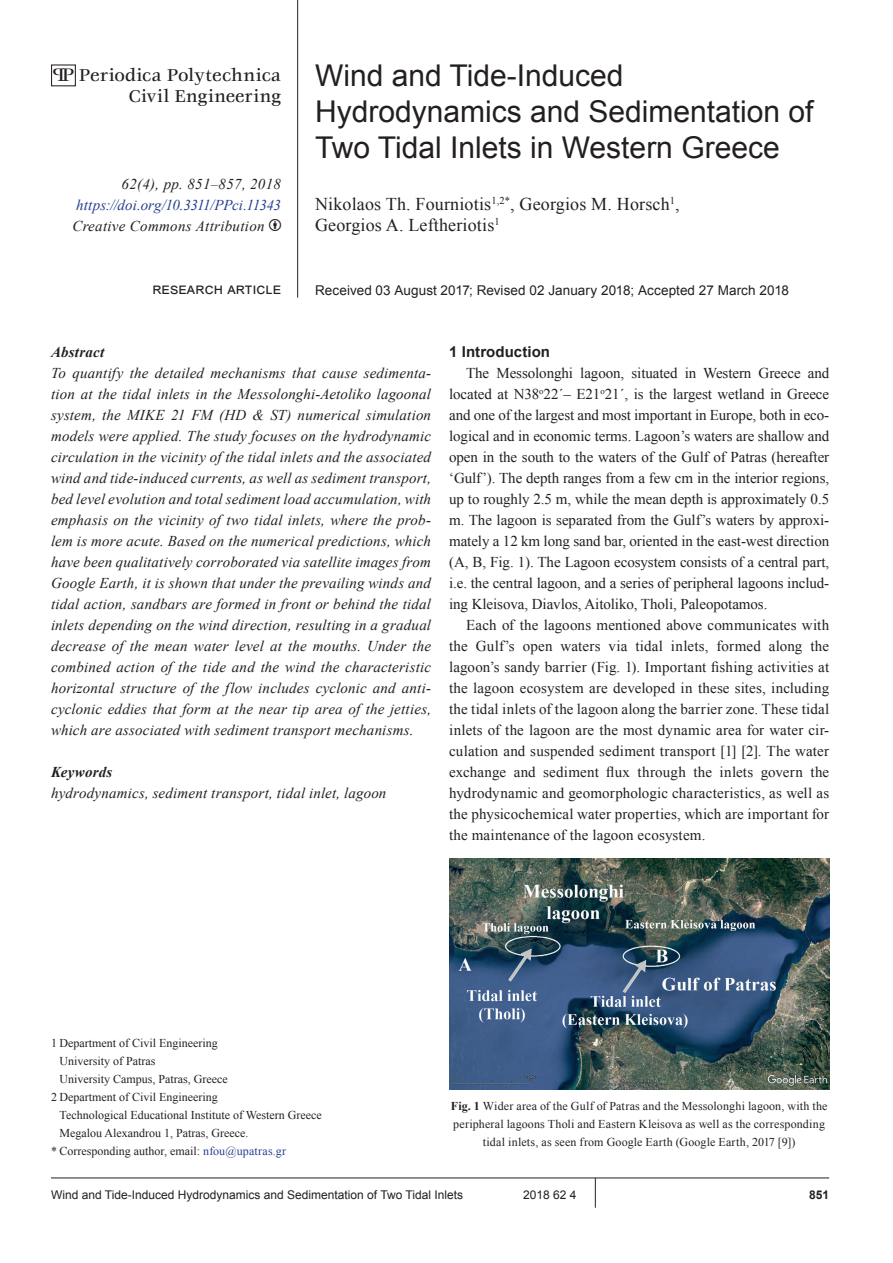
<style>
.page{position:relative;width:893px;height:1263px;background:#fff}
.page>*{position:absolute;margin:0;border:0;box-sizing:border-box;transform-origin:0 0}
.t1{font:30px/36px "Arial";color:#231f20}
.t2{font:500 18.9px "Veljovic";letter-spacing:.005em;color:#231f20}
.t3{font:500 18.9px "Veljovic";letter-spacing:.005em;color:#231f20;scale:.95 1}
.t4{font:18px/21px "Times New Roman";letter-spacing:.01em;color:#231f20}
.t5{font:15px/21px "Times New Roman";letter-spacing:-.005em;color:#231f20;text-align:justify}
.t6{font:italic 15px/21px "Times New Roman";letter-spacing:.015em;color:#231f20;text-align:justify}
.t7{font:italic 15px "Times New Roman";letter-spacing:-.02em;color:#253f8e}
.t8{font:italic 700 15px "Times New Roman";letter-spacing:.015em;color:#231f20}
.t9{font:15px "Arial";letter-spacing:.01em;color:#231f20}
.t10{font:700 15px "Arial";letter-spacing:.005em;color:#231f20}
.t11{font:13.5px "Arial";letter-spacing:.005em;color:#231f20}
.t12{font:12px/18px "Times New Roman";color:#231f20;text-align:center}
.t13{font:12px "Arial";color:#231f20}
.t14{font:700 12px "Arial";color:#231f20}
.s1{font-size:19.95px}
.s2{color:#253f8e}
.s3{font-weight:700}
</style>
<div class="page">
<hr style="left:51px;top:1177px;width:778px;height:1px;background:#231f20">
<hr style="left:595px;top:1178px;width:1px;height:30px;background:#231f20">
<hr style="left:297px;top:0;width:1px;height:298px;background:#231f20">
<div style="left:51px;top:64px;width:25px;height:22px;border:1px solid #231f20"></div>
<img style="left:449px;top:859px;width:380px;height:230px">
<p class="t2" style="left:62px;top:65px;width:221px"><span class="s1">P</span> Periodica Polytechnica</p>
<p class="t3" style="left:129px;top:86px;width:162px">Civil Engineering</p>
<p class="t6" style="left:122px;top:173px;width:161px">62(4), pp. 851–857, 2018</p>
<p class="t7" style="left:76px;top:195px;width:206px">https://doi.org/10.3311/PPci.11343</p>
<p class="t6" style="left:72px;top:215px;width:194px">Creative Commons Attribution</p>
<p class="t9" style="left:152px;top:278px;width:130px">research article</p>
<h1 class="t1" style="left:315px;top:57px;width:500px">Wind and Tide-Induced<br>Hydrodynamics and Sedimentation of<br>Two Tidal Inlets in Western Greece</h1>
<p class="t4" style="left:315px;top:193px;width:366px">Nikolaos Th. Fourniotis<sup>1,2*</sup>, Georgios M. Horsch<sup>1</sup>,<br>Georgios A. Leftheriotis<sup>1</sup></p>
<p class="t11" style="left:315px;top:281px;width:475px">Received 03 August 2017; Revised 02 January 2018; Accepted 27 March 2018</p>
<p class="t8" style="left:51px;top:342px;width:55px">Abstract</p>
<p class="t6" style="left:51px;top:362px;width:382px">To quantify the detailed mechanisms that cause sedimenta&shy;tion at the tidal inlets in the Messolonghi-Aetoliko lagoonal system, the MIKE 21 FM (HD &amp; ST) numerical simulation models were applied. The study focuses on the hydrodynamic circulation in the vicinity of the tidal inlets and the associated wind and tide-induced currents, as well as sediment transport, bed level evolution and total sediment load accumulation, with emphasis on the vicinity of two tidal inlets, where the prob&shy;lem is more acute. Based on the numerical predictions, which have been qualitatively corroborated via satellite images from Google Earth, it is shown that under the prevailing winds and tidal action, sandbars are formed in front or behind the tidal inlets depending on the wind direction, resulting in a gradual decrease of the mean water level at the mouths. Under the combined action of the tide and the wind the characteristic horizontal structure of the flow includes cyclonic and anti&shy;cyclonic eddies that form at the near tip area of the jetties, which are associated with sediment transport mechanisms.</p>
<p class="t8" style="left:51px;top:762px;width:63px">Keywords</p>
<p class="t6" style="left:51px;top:782px;width:337px">hydrodynamics, sediment transport, tidal inlet, lagoon</p>
<p class="t10" style="left:449px;top:341px;width:102px">1 Introduction</p>
<p class="t5" style="left:449px;top:362px;width:382px;text-indent:17px">The Messolonghi lagoon, situated in Western Greece and located at N38<sup>o</sup>22΄– E21<sup>o</sup>21΄, is the largest wetland in Greece and one of the largest and most important in Europe, both in eco&shy;logical and in economic terms. Lagoon’s waters are shallow and open in the south to the waters of the Gulf of Patras (hereafter ‘Gulf’). The depth ranges from a few cm in the interior regions, up to roughly 2.5 m, while the mean depth is approximately 0.5 m. The lagoon is separated from the Gulf’s waters by approxi&shy;mately a 12 km long sand bar, oriented in the east-west direction (A, B, Fig. 1). The Lagoon ecosystem consists of a central part, i.e. the central lagoon, and a series of peripheral lagoons includ&shy;ing Kleisova, Diavlos, Aitoliko, Tholi, Paleopotamos.</p>
<p class="t5" style="left:449px;top:614px;width:382px;text-indent:17px">Each of the lagoons mentioned above communicates with the Gulf’s open waters via tidal inlets, formed along the lagoon’s sandy barrier (Fig. 1). Important fishing activities at the lagoon ecosystem are developed in these sites, including the tidal inlets of the lagoon along the barrier zone. These tidal inlets of the lagoon are the most dynamic area for water cir&shy;culation and suspended sediment transport [1] [2]. The water exchange and sediment flux through the inlets govern the hydrodynamic and geomorphologic characteristics, as well as the physicochemical water properties, which are important for the maintenance of the lagoon ecosystem.</p>
<p class="t12" style="left:51px;top:1034px;width:168px">1 Department of Civil Engineering</p>
<p class="t12" style="left:60px;top:1052px;width:97px">University of Patras</p>
<p class="t12" style="left:60px;top:1070px;width:170px">University Campus, Patras, Greece</p>
<p class="t12" style="left:51px;top:1088px;width:168px">2 Department of Civil Engineering</p>
<p class="t12" style="left:60px;top:1106px;width:264px">Technological Educational Institute of Western Greece</p>
<p class="t12" style="left:60px;top:1124px;width:190px">Megalou Alexandrou 1, Patras, Greece.</p>
<p class="t12" style="left:51px;top:1142px;width:237px">* Corresponding author, email: <span class="s2">nfou@upatras.gr</span></p>
<p class="t12" style="left:451px;top:1097px;width:378px"><span class="s3">Fig. 1</span> Wider area of the Gulf of Patras and the Messolonghi lagoon, with the peripheral lagoons Tholi and Eastern Kleisova as well as the corresponding tidal inlets, as seen from Google Earth (Google Earth, 2017 [9])</p>
<p class="t13" style="left:51px;top:1186px;width:414px">Wind and Tide-Induced Hydrodynamics and Sedimentation of Two Tidal Inlets</p>
<p class="t13" style="left:523px;top:1186px;width:55px">2018 62 4</p>
<p class="t14" style="left:809px;top:1186px;width:22px">851</p>
</div>
